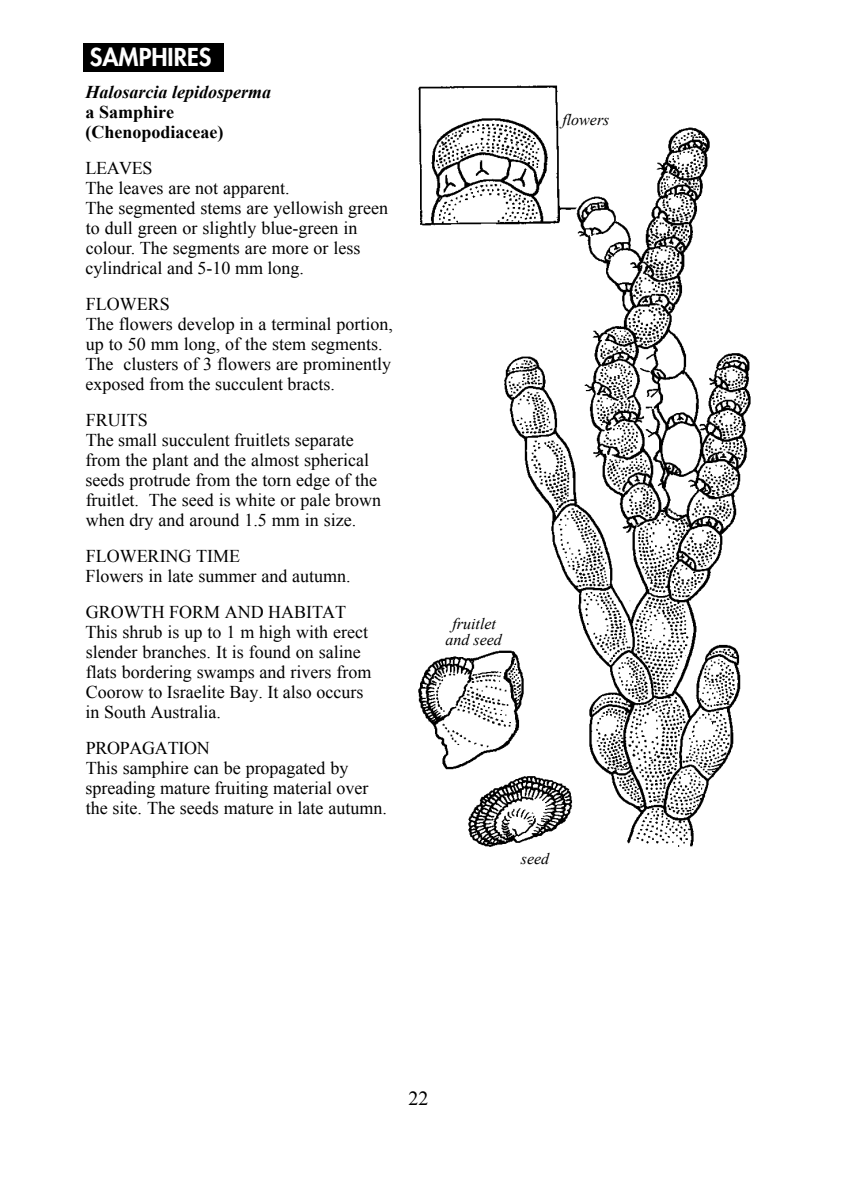
<style>
.page{position:relative;width:842px;height:1190px;background:#fff}
.page>*{position:absolute;margin:0;border:0;box-sizing:border-box;transform-origin:0 0}
.t1{font:800 24px "Futura";color:#fff}
.t2{font:20px "Times New Roman";color:#000}
.t3{font:18px/20px "Times New Roman";color:#000}
.t4{font:700 18px/20px "Times New Roman";color:#000}
.t5{font:italic 700 18px "Times New Roman";color:#000}
.t6{font:italic 16px/16px "Times New Roman";color:#000;text-align:center}
</style>
<div class="page">
<div style="left:84px;top:44px;width:140px;height:28px;background:#000"></div>
<img style="left:418px;top:85px;width:333px;height:762px">
<h1 class="t1" style="left:90px;top:46px;width:123px">SAMPHIRES</h1>
<p class="t5" style="left:86px;top:82px;width:187px">Halosarcia lepidosperma</p>
<p class="t4" style="left:86px;top:102px;width:139px">a Samphire (Chenopodiaceae)</p>
<p class="t3" style="left:86px;top:158px;width:304px">LEAVES<br>The leaves are not apparent.<br>The segmented stems are yellowish green to dull green or slightly blue-green in colour. The segments are more or less cylindrical and 5-10 mm long.</p>
<p class="t3" style="left:86px;top:294px;width:309px">FLOWERS<br>The flowers develop in a terminal portion, up to 50 mm long, of the stem segments.<br>The clusters of 3 flowers are prominently exposed from the succulent bracts.</p>
<p class="t3" style="left:86px;top:410px;width:297px">FRUITS<br>The small succulent fruitlets separate from the plant and the almost spherical seeds protrude from the torn edge of the fruitlet. The seed is white or pale brown when dry and around 1.5 mm in size.</p>
<p class="t3" style="left:86px;top:546px;width:267px">FLOWERING TIME<br>Flowers in late summer and autumn.</p>
<p class="t3" style="left:86px;top:602px;width:287px">GROWTH FORM AND HABITAT<br>This shrub is up to 1 m high with erect slender branches. It is found on saline flats bordering swamps and rivers from<br>Coorow to Israelite Bay. It also occurs in South Australia.</p>
<p class="t3" style="left:86px;top:738px;width:303px">PROPAGATION<br>This samphire can be propagated by spreading mature fruiting material over the site. The seeds mature in late autumn.</p>
<p class="t6" style="left:562px;top:112px;width:49px">flowers</p>
<p class="t6" style="left:446px;top:615px;width:58px">fruitlet and seed</p>
<p class="t6" style="left:521px;top:850px;width:30px">seed</p>
<p class="t2" style="left:408px;top:1087px;width:21px">22</p>
</div>
